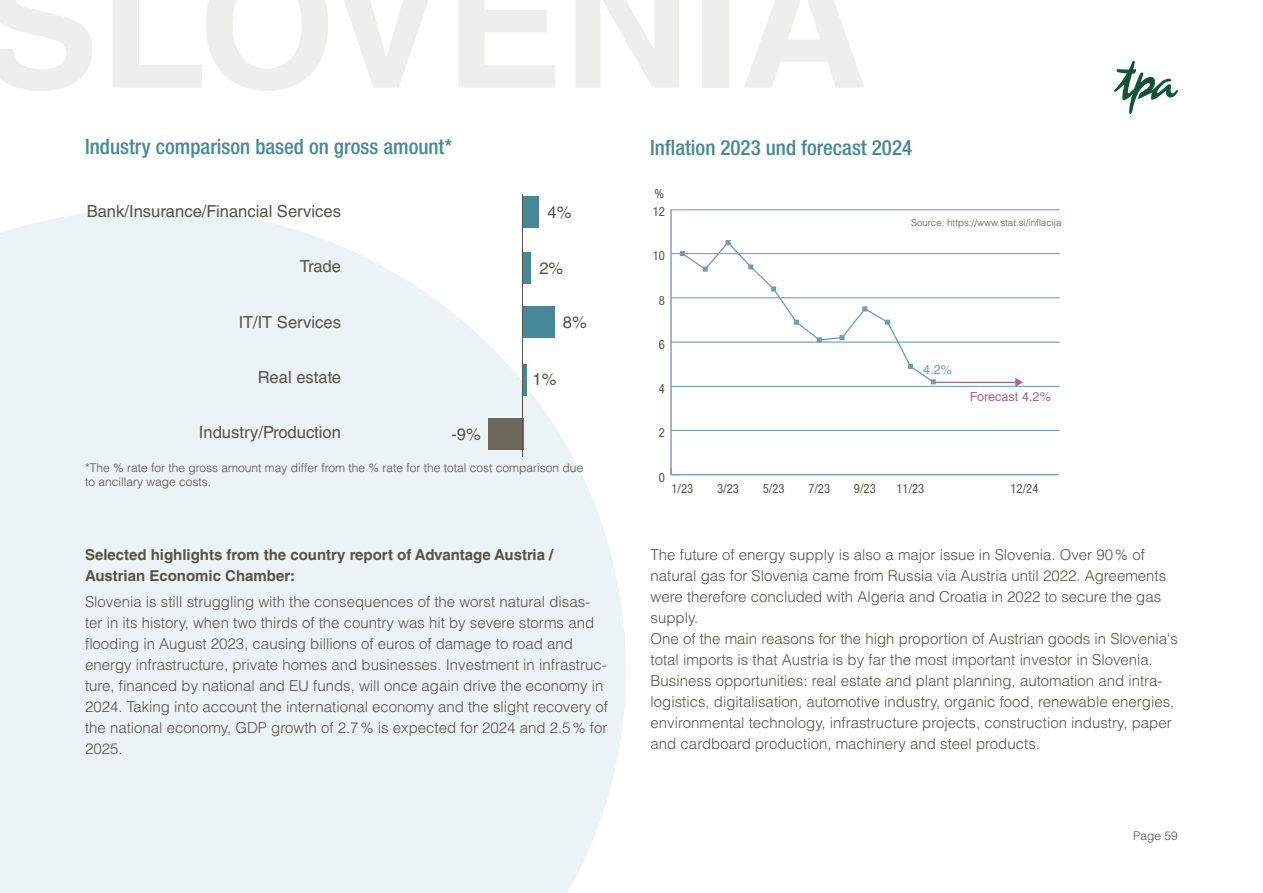
<style>
.page{position:relative;width:1263px;height:893px;background:#fff}
.page>*{position:absolute;margin:0;border:0;box-sizing:border-box;transform-origin:0 0}
.t1{font:500 condensed 21px "Helvetica Neue LT Pro";color:#458998}
.t2{font:16.65px "Helvetica LT Std";color:#545346}
.t3{font:300 15px/21px "Helvetica LT Std";color:#545346}
.t4{font:700 15px/21px "Helvetica LT Std";color:#545346}
.t5{font:condensed 12.75px "Helvetica Neue LT Pro";color:#545346}
.t6{font:12.75px "Helvetica LT Std";color:#ab6488}
.t7{font:12.75px "Helvetica LT Std";color:#6c9fac}
.t8{font:300 12px/14.4px "Helvetica LT Std";color:#545346}
.t9{font:300 9.75px "Helvetica LT Std";color:#545346}
</style>
<div class="page">
<svg style="left:1114px;top:61px;width:64px;height:53px"></svg>
<svg style="left:0;top:208px;width:626px;height:685px;background:#eef4f5"></svg>
<div style="left:523px;top:196px;width:16px;height:31px;background:#458998"></div>
<div style="left:523px;top:307px;width:31px;height:31px;background:#458998"></div>
<hr style="left:523px;top:364px;width:4px;height:31px;background:#458998">
<div style="left:488px;top:418px;width:35px;height:31px;background:#6a695c"></div>
<div style="left:523px;top:252px;width:8px;height:32px;background:#458998"></div>
<hr style="left:523px;top:194px;width:1px;height:262px;background:#545346">
<hr style="left:671px;top:474px;width:388px;height:1px;background:#6c9fac">
<hr style="left:670px;top:209px;width:2px;height:266px;background:#6c9fac">
<hr style="left:671px;top:430px;width:388px;height:1px;background:#6c9fac">
<hr style="left:671px;top:386px;width:388px;height:1px;background:#6c9fac">
<hr style="left:671px;top:342px;width:388px;height:1px;background:#6c9fac">
<hr style="left:671px;top:298px;width:388px;height:1px;background:#6c9fac">
<hr style="left:671px;top:253px;width:388px;height:1px;background:#6c9fac">
<hr style="left:671px;top:209px;width:388px;height:1px;background:#6c9fac">
<svg style="left:680px;top:240px;width:256px;height:144px"></svg>
<hr style="left:936px;top:382px;width:80px;height:1px;background:#ab6488">
<svg style="left:1015px;top:378px;width:8px;height:9px"></svg>
<h1 class="t1" style="left:85px;top:134px;width:369px">Industry comparison based on gross amount*</h1>
<p class="t2" style="left:87px;top:202px;width:256px">Bank/Insurance/Financial Services</p>
<p class="t2" style="left:300px;top:257px;width:43px">Trade</p>
<p class="t2" style="left:239px;top:312px;width:104px">IT/IT Services</p>
<p class="t2" style="left:258px;top:367px;width:85px">Real estate</p>
<p class="t2" style="left:199px;top:423px;width:144px">Industry/Production</p>
<p class="t2" style="left:451px;top:424px;width:31px">-9%</p>
<p class="t2" style="left:548px;top:203px;width:25px">4%</p>
<p class="t2" style="left:539px;top:258px;width:25px">2%</p>
<p class="t2" style="left:563px;top:313px;width:25px">8%</p>
<p class="t2" style="left:532px;top:370px;width:25px">1%</p>
<p class="t8" style="left:85px;top:460px;width:500px">*The % rate for the gross amount may differ from the % rate for the total cost comparison due to ancillary wage costs.</p>
<p class="t4" style="left:85px;top:544px;width:470px">Selected highlights from the country report of Advantage Austria /<br>Austrian Economic Chamber:</p>
<p class="t3" style="left:85px;top:591px;width:525px">Slovenia is still struggling with the consequences of the worst natural disas&shy;ter in its history, when two thirds of the country was hit by severe storms and flooding in August 2023, causing billions of euros of damage to road and energy infrastructure, private homes and businesses. Investment in infrastruc&shy;ture, financed by national and EU funds, will once again drive the economy in 2024. Taking into account the international economy and the slight recovery of the national economy, GDP growth of 2.7% is expected for 2024 and 2.5% for 2025.</p>
<h1 class="t1" style="left:650px;top:135px;width:264px">Inflation 2023 und forecast 2024</h1>
<p class="t5" style="left:654px;top:186px;width:11px">%</p>
<p class="t5" style="left:653px;top:204px;width:14px">12</p>
<p class="t5" style="left:653px;top:248px;width:14px">10</p>
<p class="t5" style="left:659px;top:293px;width:8px">8</p>
<p class="t5" style="left:659px;top:337px;width:8px">6</p>
<p class="t5" style="left:659px;top:381px;width:8px">4</p>
<p class="t5" style="left:659px;top:425px;width:8px">2</p>
<p class="t9" style="left:911px;top:217px;width:152px">Source: https://www.stat.si/inflacija</p>
<p class="t7" style="left:923px;top:362px;width:30px">4.2%</p>
<p class="t6" style="left:970px;top:389px;width:83px">Forecast 4.2%</p>
<p class="t5" style="left:659px;top:469px;width:8px">0</p>
<p class="t5" style="left:671px;top:480px;width:23px">1/23</p>
<p class="t5" style="left:717px;top:480px;width:23px">3/23</p>
<p class="t5" style="left:763px;top:480px;width:23px">5/23</p>
<p class="t5" style="left:808px;top:480px;width:23px">7/23</p>
<p class="t5" style="left:854px;top:480px;width:23px">9/23</p>
<p class="t5" style="left:896px;top:480px;width:29px">11/23</p>
<p class="t5" style="left:1010px;top:480px;width:29px">12/24</p>
<p class="t3" style="left:651px;top:544px;width:529px">The future of energy supply is also a major issue in Slovenia. Over 90% of natural gas for Slovenia came from Russia via Austria until 2022. Agreements were therefore concluded with Algeria and Croatia in 2022 to secure the gas supply.<br>One of the main reasons for the high proportion of Austrian goods in Slovenia‘s total imports is that Austria is by far the most important investor in Slovenia.<br>Business opportunities: real estate and plant planning, automation and intra&shy;logistics, digitalisation, automotive industry, organic food, renewable energies, environmental technology, infrastructure projects, construction industry, paper and cardboard production, machinery and steel products.</p>
<p class="t8" style="left:1133px;top:828px;width:46px">Page 59</p>
</div>
